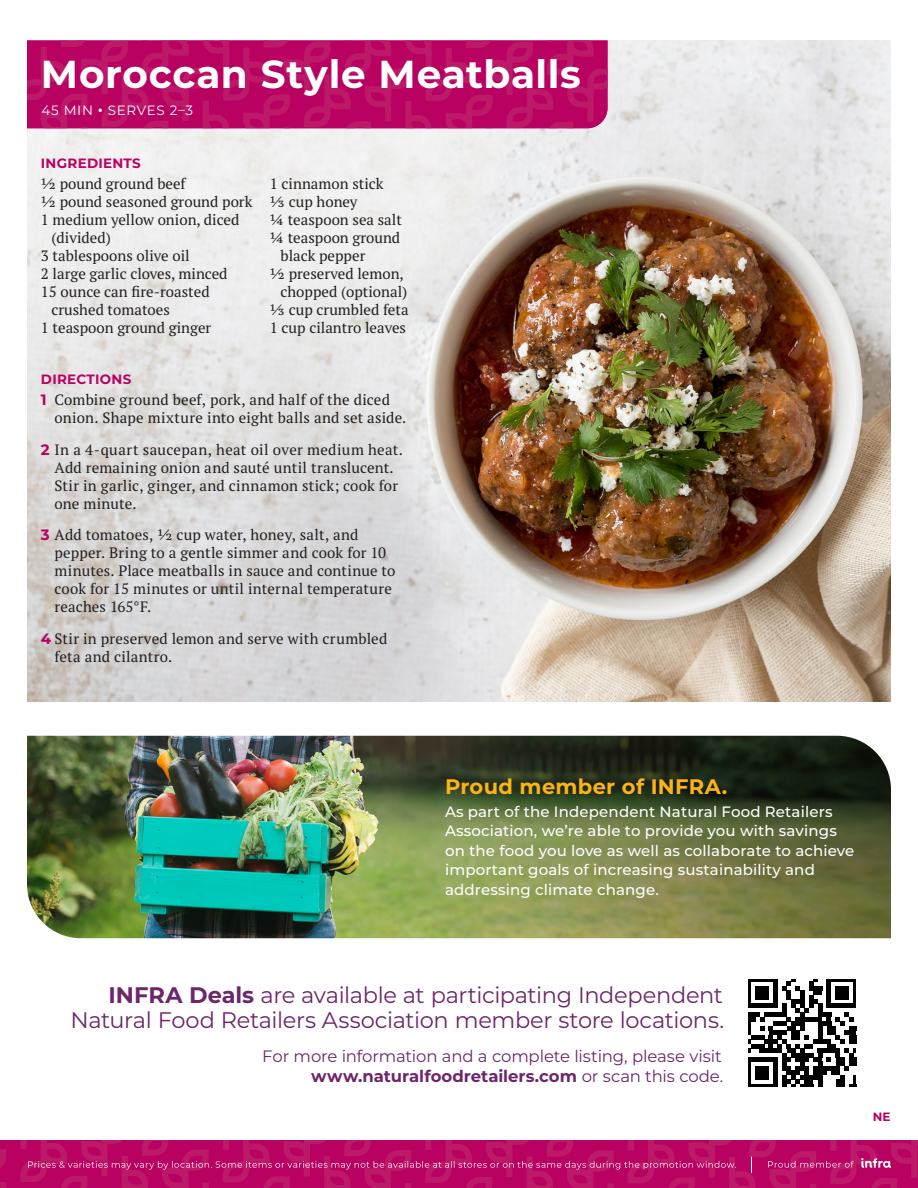
<style>
.page{position:relative;width:918px;height:1188px;background:#fff}
.page>*{position:absolute;margin:0;border:0;box-sizing:border-box;transform-origin:0 0}
.t1{font:700 39px "Montserrat";letter-spacing:.015em;color:#fff}
.t2{font:22.5px/25.5px "Montserrat";letter-spacing:-.015em;color:#6c2669;text-align:right}
.t3{font:700 21px "Montserrat";letter-spacing:.015em;color:#fbb416}
.t4{font:16.5px/19.5px "Montserrat";letter-spacing:-.01em;color:#6c2669;text-align:right}
.t5{font:15px/18px "PT Serif Pro";letter-spacing:.005em;color:#231f20}
.t6{font:500 15px/19.5px "Montserrat";letter-spacing:.01em;color:#fff}
.t7{font:700 13.5px "Montserrat";letter-spacing:.02em;color:#b90162}
.t8{font:13.5px "Montserrat";letter-spacing:.05em;color:#fff}
.t9{font:700 12px "Montserrat";color:#b90162}
.s1{font-weight:700}
.s2{font-family:"Montserrat";font-weight:700;color:#b90162}
</style>
<div class="page">
<svg style="left:0;top:1141px;width:918px;height:47px;background:#bc0f68"></svg>
<img style="left:27px;top:736px;width:864px;height:202px">
<svg style="left:748px;top:979px;width:108px;height:108px"></svg>
<hr style="left:748px;top:1084px;width:30px;height:3px;background:#000">
<div style="left:755px;top:1066px;width:14px;height:14px;background:#000"></div>
<img style="left:27px;top:40px;width:864px;height:662px">
<svg style="left:27px;top:40px;width:581px;height:89px;background:#ba0b65"></svg>
<p class="t1" style="left:41px;top:46px;width:542px">Moroccan Style Meatballs</p>
<p class="t8" style="left:42px;top:101px;width:153px">45 MIN <span class="s1">•</span> SERVES 2–3</p>
<p class="t7" style="left:41px;top:154px;width:101px">INGREDIENTS</p>
<p class="t5" style="left:41px;top:175px;width:146px">1/2 pound ground beef</p>
<p class="t5" style="left:41px;top:193px;width:213px">1/2 pound seasoned ground pork</p>
<p class="t5" style="left:41px;top:211px;width:200px">1 medium yellow onion, diced</p>
<p class="t5" style="left:51px;top:229px;width:61px">(divided)</p>
<p class="t5" style="left:41px;top:247px;width:150px">3 tablespoons olive oil</p>
<p class="t5" style="left:41px;top:265px;width:188px">2 large garlic cloves, minced</p>
<p class="t5" style="left:41px;top:283px;width:170px">15 ounce can fire-roasted</p>
<p class="t5" style="left:51px;top:301px;width:120px">crushed tomatoes</p>
<p class="t5" style="left:41px;top:319px;width:172px">1 teaspoon ground ginger</p>
<p class="t7" style="left:41px;top:370px;width:92px">DIRECTIONS</p>
<p class="t5" style="left:270px;top:175px;width:115px">1 cinnamon stick</p>
<p class="t5" style="left:270px;top:193px;width:89px">1/3 cup honey</p>
<p class="t5" style="left:270px;top:211px;width:133px">1/4 teaspoon sea salt</p>
<p class="t5" style="left:270px;top:229px;width:132px">1/4 teaspoon ground</p>
<p class="t5" style="left:280px;top:247px;width:86px">black pepper</p>
<p class="t5" style="left:270px;top:265px;width:135px">1/2 preserved lemon,</p>
<p class="t5" style="left:280px;top:283px;width:128px">chopped (optional)</p>
<p class="t5" style="left:270px;top:301px;width:140px">1/3 cup crumbled feta</p>
<p class="t5" style="left:270px;top:319px;width:138px">1 cup cilantro leaves</p>
<p class="t5" style="left:54px;top:391px;width:354px;text-indent:-14px"><span class="s2">1</span> Combine ground beef, pork, and half of the diced onion. Shape mixture into eight balls and set aside.</p>
<p class="t5" style="left:54px;top:440px;width:350px;text-indent:-14px"><span class="s2">2</span> In a 4-quart saucepan, heat oil over medium heat.<br>Add remaining onion and sauté until translucent.<br>Stir in garlic, ginger, and cinnamon stick; cook for one minute.</p>
<p class="t5" style="left:54px;top:526px;width:343px;text-indent:-14px"><span class="s2">3</span> Add tomatoes, 1/2 cup water, honey, salt, and pepper. Bring to a gentle simmer and cook for 10 minutes. Place meatballs in sauce and continue to cook for 15 minutes or until internal temperature reaches 165°F.</p>
<p class="t5" style="left:54px;top:629px;width:334px;text-indent:-14px"><span class="s2">4</span> Stir in preserved lemon and serve with crumbled feta and cilantro.</p>
<p class="t3" style="left:445px;top:772px;width:284px">Proud member of INFRA.</p>
<p class="t6" style="left:445px;top:801px;width:411px">As part of the Independent Natural Food Retailers Association, we’re able to provide you with savings on the food you love as well as collaborate to achieve important goals of increasing sustainability and addressing climate change.</p>
<p class="t2" style="left:71px;top:981px;width:655px"><span class="s1">INFRA Deals</span> are available at participating Independent<br>Natural Food Retailers Association member store locations.</p>
<p class="t4" style="left:262px;top:1046px;width:463px">For more information and a complete listing, please visit <span class="s1">www.naturalfoodretailers.com</span> or scan this code.</p>
<p class="t9" style="left:873px;top:1108px;width:19px">NE</p>
</div>
